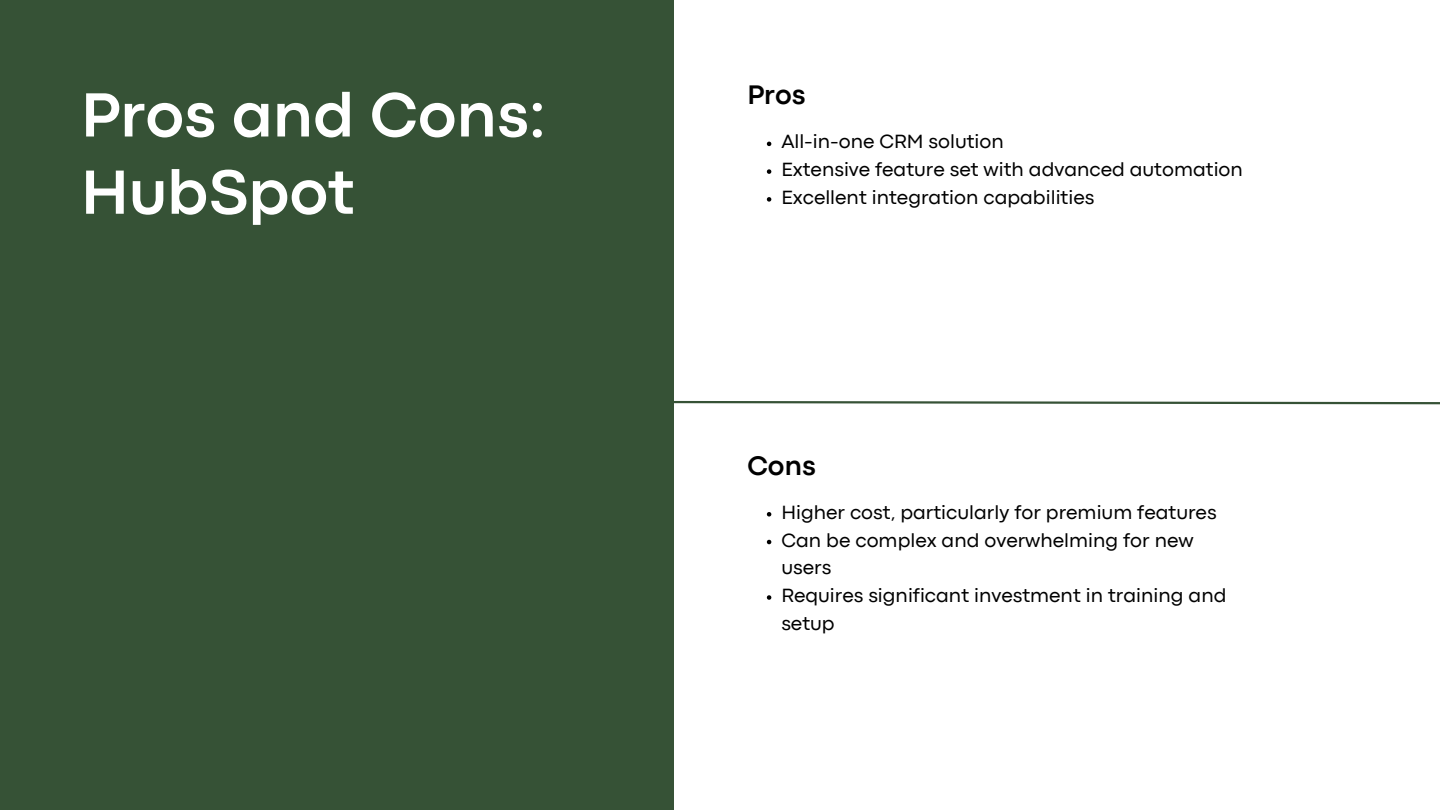
<style>
.page{position:relative;width:1440px;height:810px;background:#fff}
.page>*{position:absolute;margin:0;border:0;box-sizing:border-box;transform-origin:0 0}
.t1{font:700 65px/77.2px "Codec Pro";color:#fff}
.t2{font:700 28px "Codec Pro";color:#000}
.t3{font:20px/27.8px "Codec Pro";color:#000}
</style>
<div class="page">
<div style="left:0;top:0;width:674px;height:810px;background:#365236"></div>
<svg style="left:767px;top:512px;width:4px;height:5px"></svg>
<svg style="left:767px;top:540px;width:4px;height:4px"></svg>
<svg style="left:767px;top:595px;width:4px;height:5px"></svg>
<svg style="left:767px;top:142px;width:4px;height:4px"></svg>
<svg style="left:767px;top:169px;width:4px;height:5px"></svg>
<svg style="left:767px;top:197px;width:4px;height:5px"></svg>
<svg style="left:674px;top:400px;width:766px;height:5px"></svg>
<h1 class="t1" style="left:81px;top:81px;width:466px">Pros and Cons:<br>HubSpot</h1>
<h2 class="t2" style="left:747px;top:85px;width:60px">Pros</h2>
<p class="t3" style="left:781px;top:129px;width:224px">All-in-one CRM solution</p>
<p class="t3" style="left:781px;top:157px;width:463px">Extensive feature set with advanced automation</p>
<p class="t3" style="left:781px;top:185px;width:314px">Excellent integration capabilities</p>
<h2 class="t2" style="left:747px;top:455px;width:70px">Cons</h2>
<p class="t3" style="left:781px;top:500px;width:437px">Higher cost, particularly for premium features</p>
<p class="t3" style="left:781px;top:527px;width:414px">Can be complex and overwhelming for new users</p>
<p class="t3" style="left:781px;top:583px;width:447px">Requires significant investment in training and setup</p>
</div>
